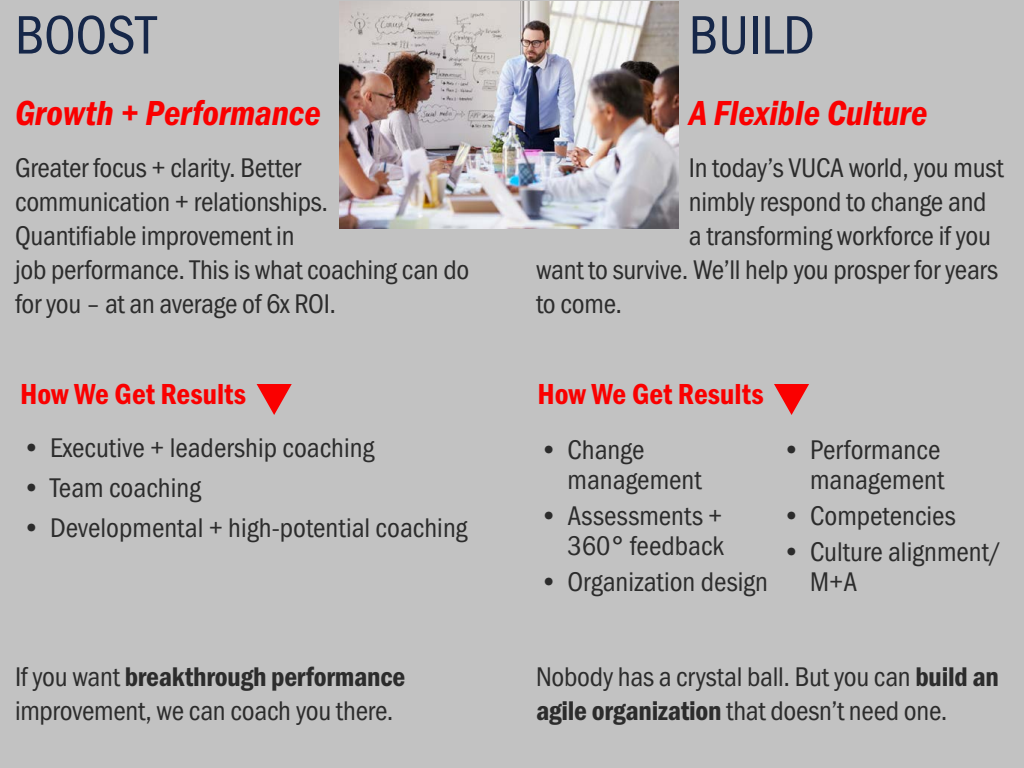
<style>
.page{position:relative;width:1024px;height:768px;background:#c2c2c2}
.page>*{position:absolute;margin:0;border:0;box-sizing:border-box;transform-origin:0 0}
.t1{font:56px "Franklin Gothic URW Con Boo";color:#162749}
.red_hed{font:36px "Franklin Gothic URW Con Dem Ita";color:#fa0000}
.red_subhed{font:30px "Franklin Gothic URW Con Dem";color:#fa0000}
.Body_Basic{font:28px/34px "Franklin Gothic URW Con Boo";letter-spacing:-.01em;color:#2c2c2c}
.s1{font-family:"Franklin Gothic URW Con Dem"}
</style>
<div class="page">
<img style="left:339px;top:2px;width:340px;height:227px">
<svg style="left:257px;top:384px;width:35px;height:31px"></svg>
<svg style="left:774px;top:384px;width:35px;height:31px"></svg>
<p class="t1" style="left:15px;top:0;width:143px">BOOST</p>
<p class="t1" style="left:689px;top:0;width:127px">BUILD</p>
<p class="red_hed" style="left:15px;top:92px;width:307px">Growth + Performance</p>
<p class="Body_Basic" style="left:15px;top:150px;width:456px">Greater focus + clarity. Better<br>communication + relationships.<br>Quantifiable improvement in<br>job performance. This is what coaching can do for you – at an average of 6x ROI.</p>
<p class="red_subhed" style="left:20px;top:374px;width:228px">How We Get Results</p>
<p class="Body_Basic" style="left:22px;top:430px;width:354px">• Executive + leadership coaching</p>
<p class="Body_Basic" style="left:22px;top:470px;width:181px">• Team coaching</p>
<p class="Body_Basic" style="left:22px;top:510px;width:447px">• Developmental + high-potential coaching</p>
<p class="Body_Basic" style="left:15px;top:660px;width:392px">If you want <span class="s1">breakthrough performance </span>improvement, we can coach you there.</p>
<p class="red_hed" style="left:689px;top:92px;width:240px">A Flexible Culture</p>
<p class="Body_Basic" style="left:689px;top:150px;width:316px">In today’s VUCA world, you must</p>
<p class="Body_Basic" style="left:689px;top:184px;width:299px">nimbly respond to change and</p>
<p class="Body_Basic" style="left:689px;top:218px;width:304px">a transforming workforce if you</p>
<p class="Body_Basic" style="left:536px;top:252px;width:464px">want to survive. We’ll help you prosper for years</p>
<p class="Body_Basic" style="left:536px;top:286px;width:88px">to come.</p>
<p class="red_subhed" style="left:538px;top:374px;width:228px">How We Get Results</p>
<p class="Body_Basic" style="left:568px;top:434px;width:136px;line-height:30px;text-indent:-28px">• Change management</p>
<p class="Body_Basic" style="left:540px;top:500px;width:186px;line-height:30px;text-align:right">• Assessments +<br>360° feedback</p>
<p class="Body_Basic" style="left:540px;top:564px;width:230px">• Organization design</p>
<p class="Body_Basic" style="left:782px;top:434px;width:164px;line-height:30px;text-align:right">• Performance management</p>
<p class="Body_Basic" style="left:782px;top:498px;width:175px">• Competencies</p>
<p class="Body_Basic" style="left:810px;top:536px;width:193px;line-height:30px;text-indent:-28px">• Culture alignment/<br>M+A</p>
<p class="Body_Basic" style="left:536px;top:660px;width:464px">Nobody has a crystal ball. But you can <span class="s1">build an agile organization</span> that doesn’t need one.</p>
</div>
